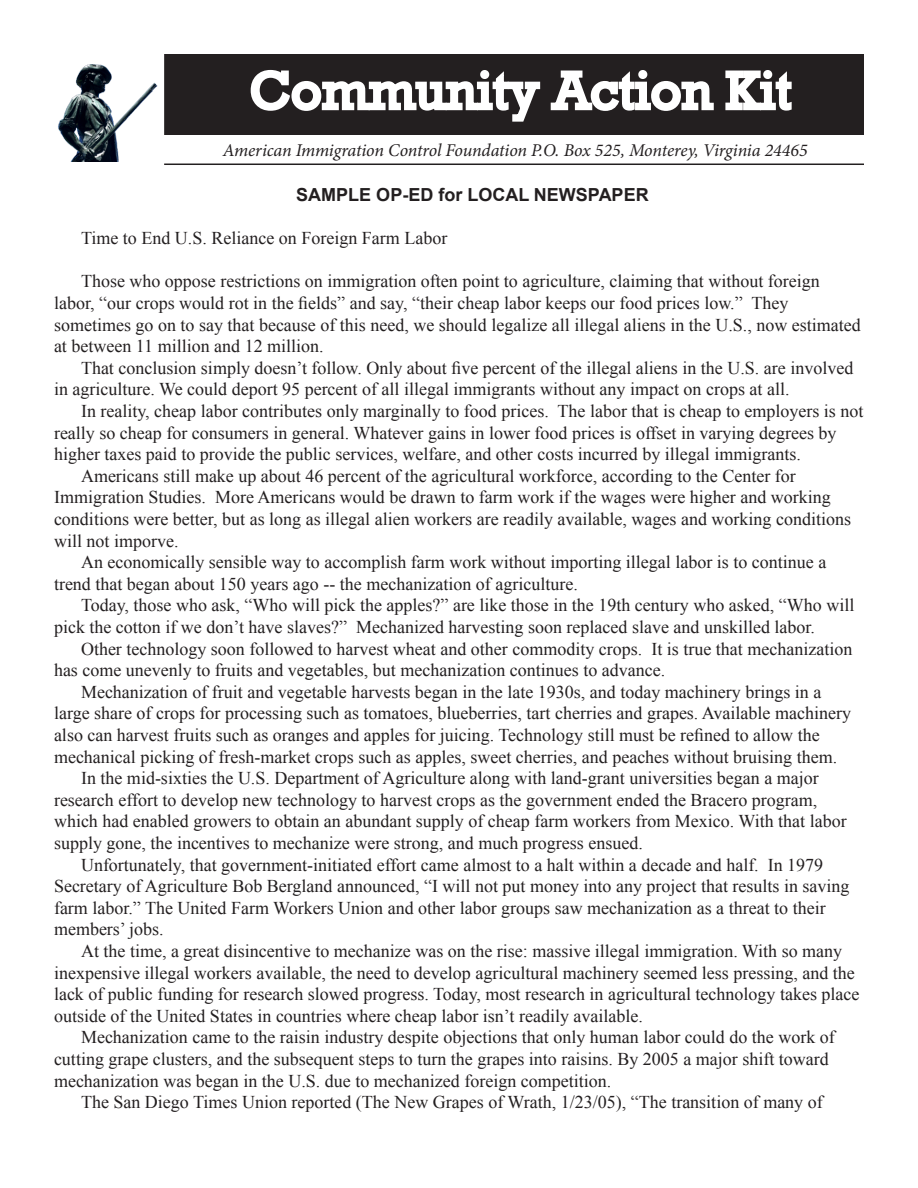
<style>
.page{position:relative;width:918px;height:1188px;background:#fff}
.page>*{position:absolute;margin:0;border:0;box-sizing:border-box;transform-origin:0 0}
.t1{font:54px "Rockwell";color:#fff}
.t2{font:18px/21.6px "Times New Roman";color:#231f20}
.t3{font:italic 18px "Minion Pro";letter-spacing:-.01em;color:#231f20}
.t4{font:700 18px "Arial";color:#231f20}
</style>
<div class="page">
<div style="left:165px;top:55px;width:698px;height:79px;background:#231f20"></div>
<div style="left:164px;top:54px;width:700px;height:81px;border:2px solid #231f20"></div>
<svg style="left:250px;top:69px;width:291px;height:53px"></svg>
<svg style="left:550px;top:70px;width:164px;height:41px"></svg>
<svg style="left:725px;top:70px;width:67px;height:41px"></svg>
<hr style="left:164px;top:164px;width:700px;height:1px;background:#231f20">
<img style="left:58px;top:64px;width:100px;height:98px">
<h1 class="t1" style="left:250px;top:59px;width:543px">Community Action Kit</h1>
<p class="t3" style="left:223px;top:138px;width:586px">American Immigration Control Foundation P.O. Box 525, Monterey, Virginia 24465</p>
<p class="t4" style="left:296px;top:183px;width:354px">SAMPLE OP-ED for LOCAL NEWSPAPER</p>
<p class="t2" style="left:81px;top:227px;width:368px">Time to End U.S. Reliance on Foreign Farm Labor</p>
<p class="t2" style="left:54px;top:270px;width:808px;text-indent:27px">Those who oppose restrictions on immigration often point to agriculture, claiming that without foreign labor, “our crops would rot in the fields” and say, “their cheap labor keeps our food prices low.” They sometimes go on to say that because of this need, we should legalize all illegal aliens in the U.S., now estimated at between 11 million and 12 million.</p>
<p class="t2" style="left:54px;top:357px;width:801px;text-indent:27px">That conclusion simply doesn’t follow. Only about five percent of the illegal aliens in the U.S. are involved in agriculture. We could deport 95 percent of all illegal immigrants without any impact on crops at all.</p>
<p class="t2" style="left:81px;top:400px;width:784px">In reality, cheap labor contributes only marginally to food prices. The labor that is cheap to employers is not</p>
<p class="t2" style="left:54px;top:422px;width:784px">really so cheap for consumers in general. Whatever gains in lower food prices is offset in varying degrees by</p>
<p class="t2" style="left:54px;top:443px;width:748px">higher taxes paid to provide the public services, welfare, and other costs incurred by illegal immigrants.</p>
<p class="t2" style="left:81px;top:465px;width:716px">Americans still make up about 46 percent of the agricultural workforce, according to the Center for</p>
<p class="t2" style="left:54px;top:486px;width:778px">Immigration Studies. More Americans would be drawn to farm work if the wages were higher and working</p>
<p class="t2" style="left:54px;top:508px;width:799px">conditions were better, but as long as illegal alien workers are readily available, wages and working conditions</p>
<p class="t2" style="left:54px;top:530px;width:126px">will not imporve.</p>
<p class="t2" style="left:81px;top:551px;width:747px">An economically sensible way to accomplish farm work without importing illegal labor is to continue a</p>
<p class="t2" style="left:54px;top:573px;width:525px">trend that began about 150 years ago -- the mechanization of agriculture.</p>
<p class="t2" style="left:81px;top:594px;width:775px">Today, those who ask, “Who will pick the apples?” are like those in the 19th century who asked, “Who will</p>
<p class="t2" style="left:54px;top:616px;width:762px">pick the cotton if we don’t have slaves?” Mechanized harvesting soon replaced slave and unskilled labor.</p>
<p class="t2" style="left:81px;top:638px;width:773px">Other technology soon followed to harvest wheat and other commodity crops. It is true that mechanization</p>
<p class="t2" style="left:54px;top:659px;width:613px">has come unevenly to fruits and vegetables, but mechanization continues to advance.</p>
<p class="t2" style="left:81px;top:681px;width:742px">Mechanization of fruit and vegetable harvests began in the late 1930s, and today machinery brings in a</p>
<p class="t2" style="left:54px;top:702px;width:799px">large share of crops for processing such as tomatoes, blueberries, tart cherries and grapes. Available machinery</p>
<p class="t2" style="left:54px;top:724px;width:767px">also can harvest fruits such as oranges and apples for juicing. Technology still must be refined to allow the</p>
<p class="t2" style="left:54px;top:746px;width:785px">mechanical picking of fresh-market crops such as apples, sweet cherries, and peaches without bruising them.</p>
<p class="t2" style="left:81px;top:767px;width:739px">In the mid-sixties the U.S. Department of Agriculture along with land-grant universities began a major</p>
<p class="t2" style="left:54px;top:789px;width:765px">research effort to develop new technology to harvest crops as the government ended the Bracero program,</p>
<p class="t2" style="left:54px;top:810px;width:794px">which had enabled growers to obtain an abundant supply of cheap farm workers from Mexico. With that labor</p>
<p class="t2" style="left:54px;top:832px;width:590px">supply gone, the incentives to mechanize were strong, and much progress ensued.</p>
<p class="t2" style="left:81px;top:854px;width:744px">Unfortunately, that government-initiated effort came almost to a halt within a decade and half. In 1979</p>
<p class="t2" style="left:54px;top:875px;width:797px">Secretary of Agriculture Bob Bergland announced, “I will not put money into any project that results in saving</p>
<p class="t2" style="left:54px;top:897px;width:773px">farm labor.” The United Farm Workers Union and other labor groups saw mechanization as a threat to their</p>
<p class="t2" style="left:54px;top:918px;width:111px">members’ jobs.</p>
<p class="t2" style="left:81px;top:940px;width:763px">At the time, a great disincentive to mechanize was on the rise: massive illegal immigration. With so many</p>
<p class="t2" style="left:54px;top:962px;width:802px">inexpensive illegal workers available, the need to develop agricultural machinery seemed less pressing, and the</p>
<p class="t2" style="left:54px;top:983px;width:807px">lack of public funding for research slowed progress. Today, most research in agricultural technology takes place</p>
<p class="t2" style="left:54px;top:1005px;width:591px">outside of the United States in countries where cheap labor isn’t readily available.</p>
<p class="t2" style="left:81px;top:1026px;width:755px">Mechanization came to the raisin industry despite objections that only human labor could do the work of</p>
<p class="t2" style="left:54px;top:1048px;width:776px">cutting grape clusters, and the subsequent steps to turn the grapes into raisins. By 2005 a major shift toward</p>
<p class="t2" style="left:54px;top:1070px;width:559px">mechanization was began in the U.S. due to mechanized foreign competition.</p>
<p class="t2" style="left:81px;top:1091px;width:743px">The San Diego Times Union reported (The New Grapes of Wrath, 1/23/05), “The transition of many of</p>
</div>
